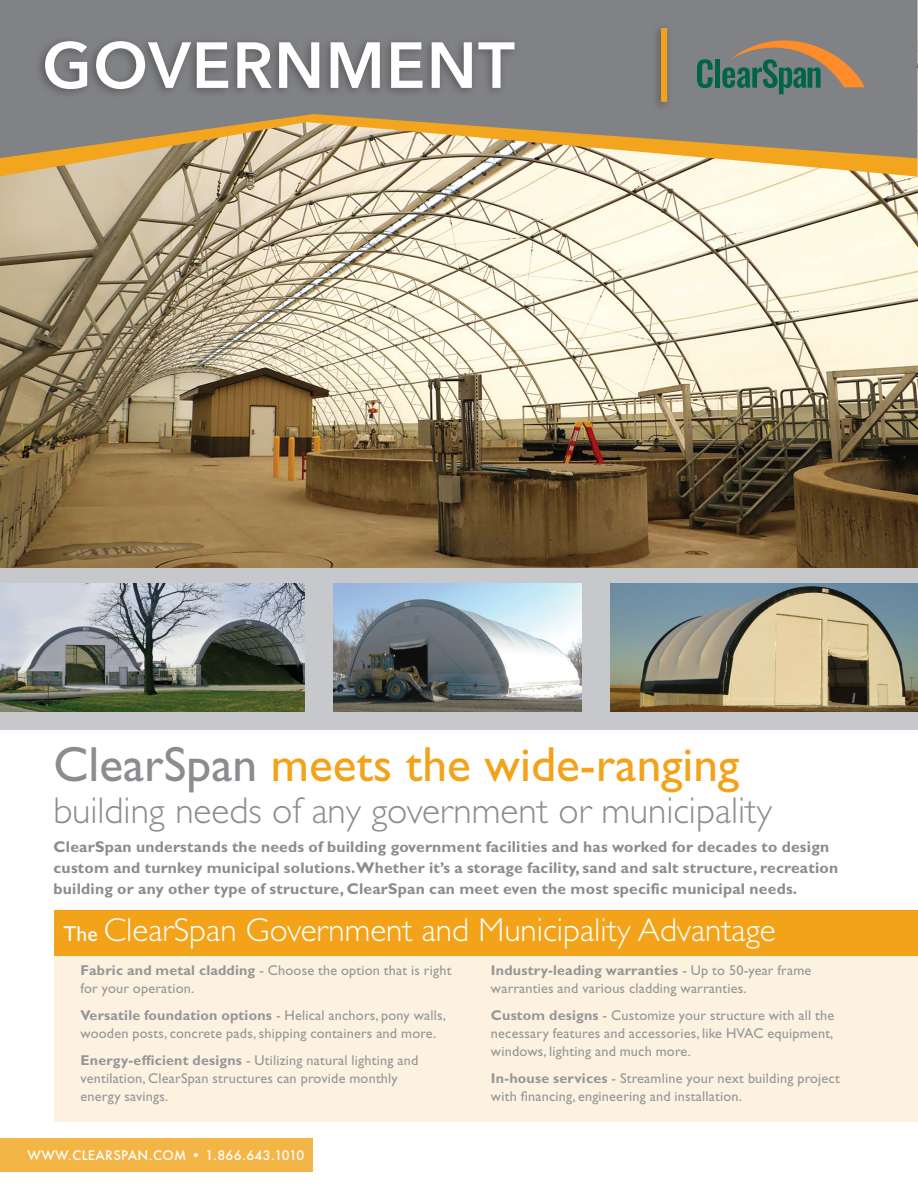
<style>
.page{position:relative;width:918px;height:1188px;background:#fff}
.page>*{position:absolute;margin:0;border:0;box-sizing:border-box;transform-origin:0 0}
.t1{font:600 64.35px "Avenir Next";letter-spacing:.02em;color:#fff}
.t2{font:49.5px "Gill Sans Std";color:#f2a319}
.t3{font:300 37.35px "Gill Sans Std";color:#8a8c8f}
.t4{font:300 33.15px "Gill Sans Std";color:#fff}
.t5{font:700 15.75px/21px "Gill Sans Std";letter-spacing:.015em;color:#8a8c8f}
.Bullet_Paragraph{font:14.25px/18px "Gill Sans Std";letter-spacing:.015em;color:#949699}
.t6{font:500 12.75px "Futura";letter-spacing:.03em;color:#fff}
.s1{color:#8a8c8f}
.s2{font-weight:400;font-size:21.6px}
.s3{font-weight:700}
</style>
<div class="page">
<div style="left:54px;top:947px;width:864px;height:175px;background:#fdf2df"></div>
<div style="left:54px;top:910px;width:864px;height:46px;background:#f2a319"></div>
<div style="left:0;top:500px;width:918px;height:229px;background:#c7c8cb"></div>
<img style="left:0;top:177px;width:918px;height:390px">
<img style="left:0;top:583px;width:304px;height:129px">
<img style="left:333px;top:583px;width:249px;height:129px">
<img style="left:611px;top:583px;width:307px;height:129px">
<div style="left:0;top:0;width:918px;height:114px;background:#808285"></div>
<svg style="left:0;top:114px;width:918px;height:63px;background:#bba782"></svg>
<div style="left:651px;top:22px;width:22px;height:90px;background:#231f20;opacity:.4"></div>
<div style="left:661px;top:28px;width:6px;height:74px;background:#f2a319"></div>
<div style="left:34px;top:35px;width:487px;height:65px;background:#231f20;opacity:.4"></div>
<div style="left:0;top:1139px;width:313px;height:33px;background:#f4b547"></div>
<svg style="left:697px;top:59px;width:16px;height:29px"></svg>
<div style="left:715px;top:60px;width:5px;height:28px;background:#006548"></div>
<svg style="left:722px;top:40px;width:143px;height:54px;background:#807e6a"></svg>
<p class="t1" style="left:42px;top:10px;width:474px">GOVERNMENT</p>
<p class="t2" style="left:54px;top:736px;width:687px"><span class="s1">ClearSpan</span> meets the wide-ranging</p>
<p class="t3" style="left:54px;top:789px;width:720px">building needs of any government or municipality</p>
<p class="t5" style="left:54px;top:836px;width:786px">ClearSpan understands the needs of building government facilities and has worked for decades to design custom and turnkey municipal solutions. Whether it’s a storage facility, sand and salt structure, recreation building or any other type of structure, ClearSpan can meet even the most specific municipal needs.</p>
<p class="t4" style="left:64px;top:911px;width:714px"><span class="s2">The</span> ClearSpan Government and Municipality Advantage</p>
<p class="Bullet_Paragraph" style="left:81px;top:962px;width:372px"><span class="s3">Fabric and metal cladding</span> - Choose the option that is right for your operation.</p>
<p class="Bullet_Paragraph" style="left:81px;top:1007px;width:367px"><span class="s3">Versatile foundation options</span> - Helical anchors, pony walls, wooden posts, concrete pads, shipping containers and more.</p>
<p class="Bullet_Paragraph" style="left:81px;top:1052px;width:339px"><span class="s3">Energy-efficient designs</span> - Utilizing natural lighting and ventilation, ClearSpan structures can provide monthly energy savings.</p>
<p class="t6" style="left:27px;top:1146px;width:279px">WWW.CLEARSPAN.COM • 1.866.643.1010</p>
<p class="Bullet_Paragraph" style="left:491px;top:962px;width:322px"><span class="s3">Industry-leading warranties</span> - Up to 50-year frame warranties and various cladding warranties.</p>
<p class="Bullet_Paragraph" style="left:491px;top:1007px;width:345px;text-align:justify"><span class="s3">Custom designs</span> - Customize your structure with all the necessary features and accessories, like HVAC equipment, windows, lighting and much more.</p>
<p class="Bullet_Paragraph" style="left:491px;top:1070px;width:350px"><span class="s3">In-house services</span> - Streamline your next building project with financing, engineering and installation.</p>
</div>
